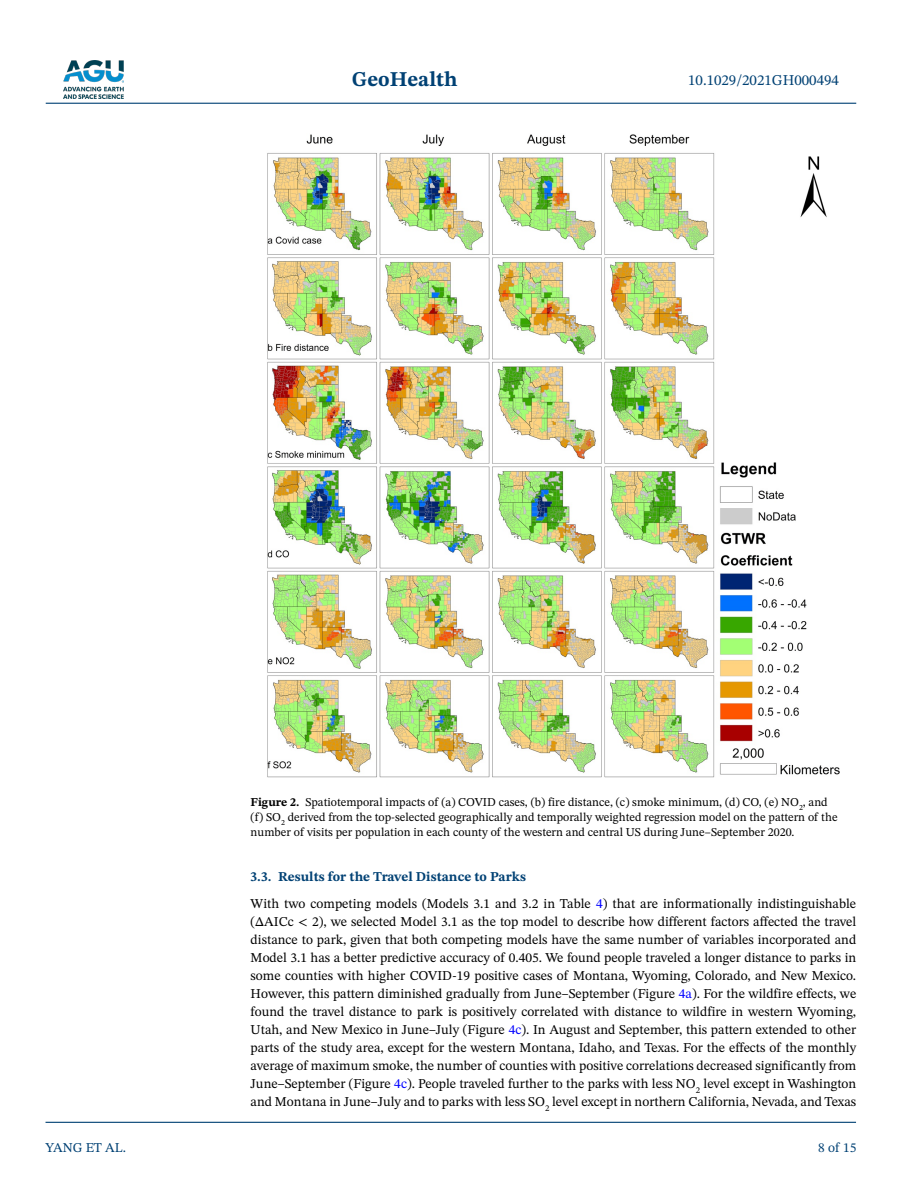
<style>
.page{position:relative;width:902px;height:1183px;background:#fff}
.page>*{position:absolute;margin:0;border:0;box-sizing:border-box;transform-origin:0 0}
.t1{font:700 21px "STIX Two Text";color:#004174}
.t2{font:15px "STIX Two Text";color:#004174}
.t3{font:13.5px/18px "STIX Two Text";color:#000}
.t4{font:13.5px "STIX Two Text";color:#004174}
.t5{font:12px/15px "STIX Two Text";color:#000}
.s1{font-weight:700}
.s2{font-weight:700;color:#004174}
.s3{color:#00f}
</style>
<div class="page">
<img style="left:63px;top:60px;width:60px;height:39px">
<hr style="left:46px;top:103px;width:810px;height:1px;background:#004174">
<hr style="left:45px;top:1121px;width:810px;height:1px;background:#004174">
<img style="left:267px;top:134px;width:573px;height:643px">
<h1 class="t1" style="left:352px;top:64px;width:107px">GeoHealth</h1>
<p class="t2" style="left:688px;top:69px;width:152px">10.1029/2021GH000494</p>
<p class="t4" style="left:45px;top:1137px;width:82px">YANG ET AL.</p>
<p class="t5" style="left:250px;top:794px;width:588px"><span class="s1">Figure 2.</span> Spatiotemporal impacts of (a) COVID cases, (b) fire distance, (c) smoke minimum, (d) CO, (e) NO<sub>2</sub>, and (f) SO<sub>2</sub> derived from the top-selected geographically and temporally weighted regression model on the pattern of the number of visits per population in each county of the western and central US during June–September 2020.</p>
<p class="t3" style="left:250px;top:862px;width:607px;line-height:27px"><span class="s2">3.3. Results for the Travel Distance to Parks<br></span>With two competing models (Models 3.1 and 3.2 in Table <span class="s3">4</span>) that are informationally indistinguishable</p>
<p class="t3" style="left:250px;top:912px;width:607px;text-align:justify">(∆AICc &lt; 2), we selected Model 3.1 as the top model to describe how different factors affected the travel distance to park, given that both competing models have the same number of variables incorporated and Model 3.1 has a better predictive accuracy of 0.405. We found people traveled a longer distance to parks in some counties with higher COVID-19 positive cases of Montana, Wyoming, Colorado, and New Mexico.<br>However, this pattern diminished gradually from June–September (Figure <span class="s3">4a</span>). For the wildfire effects, we found the travel distance to park is positively correlated with distance to wildfire in western Wyoming, Utah, and New Mexico in June–July (Figure <span class="s3">4c</span>). In August and September, this pattern extended to other parts of the study area, except for the western Montana, Idaho, and Texas. For the effects of the monthly average of maximum smoke, the number of counties with positive correlations decreased significantly from June–September (Figure <span class="s3">4c</span>). People traveled further to the parks with less NO<sub>2</sub> level except in Washington and Montana in June–July and to parks with less SO<sub>2</sub> level except in northern California, Nevada, and Texas</p>
<p class="t4" style="left:818px;top:1137px;width:40px">8 of 15</p>
</div>
